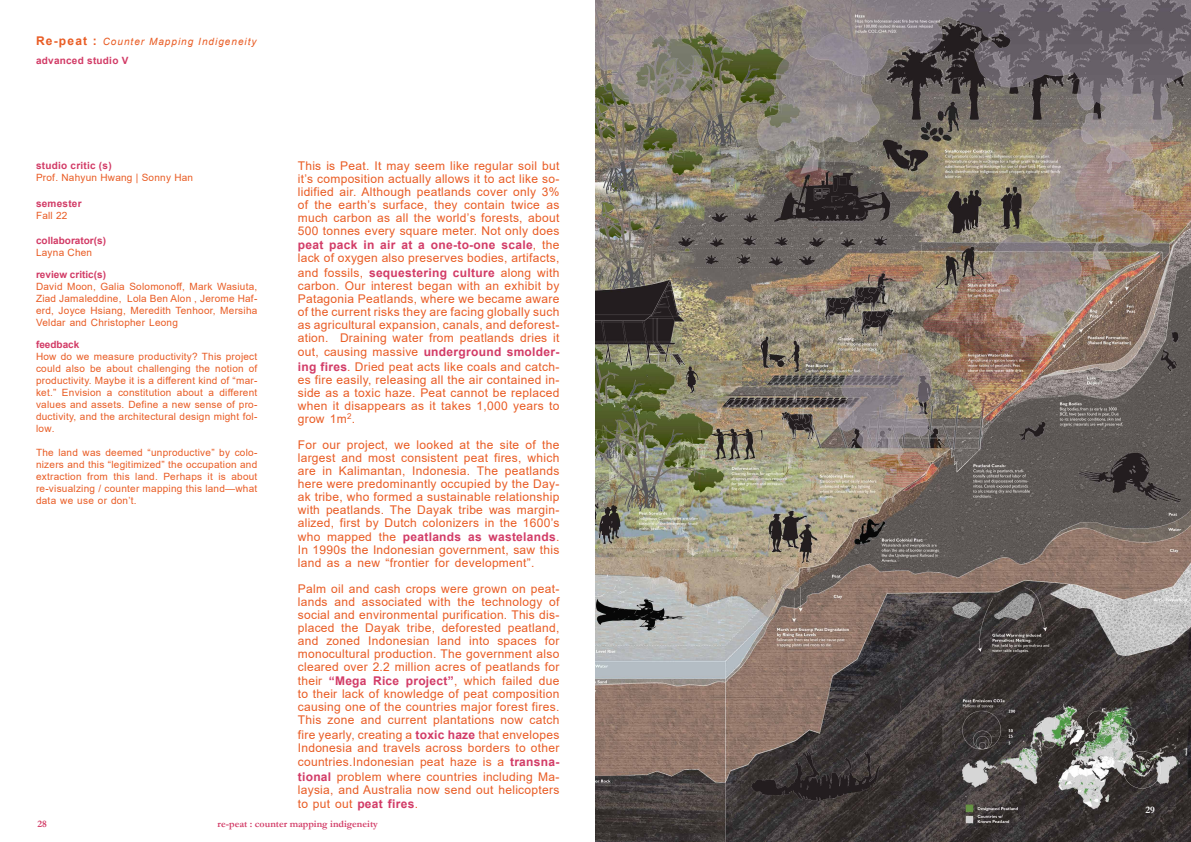
<style>
.page{position:relative;width:1191px;height:842px;background:#fff}
.page>*{position:absolute;margin:0;border:0;box-sizing:border-box;transform-origin:0 0}
.t1{font:12px/13px "Arial";letter-spacing:.025em;color:#e95c24;text-align:justify}
.t2{font:10px/12px "Arial";letter-spacing:.025em;color:#e95c24;text-align:justify}
.t3{font:700 10px "Arial";color:#d23b66}
.t4{font:700 10px "Arial";letter-spacing:.025em;color:#d23b66}
.t5{font:700 10px "Garamond";color:#d23b66}
.t6{font:italic 10px "Arial";letter-spacing:.1em;color:#e95c24}
.t7{font:700 10px "Garamond";color:#fff}
.s1{font-weight:700;font-style:normal;font-size:12px}
.s2{font-weight:700;color:#d23b66}
</style>
<div class="page">
<img style="left:595px;top:0;width:596px;height:842px">
<p class="t6" style="left:36px;top:35px;width:222px"><span class="s1">Re-peat :</span> Counter Mapping Indigeneity</p>
<p class="t4" style="left:36px;top:53px;width:94px">advanced studio V</p>
<p class="t4" style="left:36px;top:158px;width:77px">studio critic (s)</p>
<p class="t2" style="left:36px;top:171px;width:159px">Prof. Nahyun Hwang | Sonny Han</p>
<p class="t4" style="left:36px;top:196px;width:47px">semester</p>
<p class="t2" style="left:36px;top:209px;width:33px">Fall 22</p>
<p class="t3" style="left:36px;top:234px;width:72px">collaborator(s)</p>
<p class="t2" style="left:36px;top:247px;width:58px">Layna Chen</p>
<p class="t3" style="left:36px;top:268px;width:72px">review critic(s)</p>
<p class="t2" style="left:36px;top:281px;width:223px">David Moon, Galia Solomonoff, Mark Wasiuta, Ziad Jamaleddine, Lola Ben Alon , Jerome Haf&shy;erd, Joyce Hsiang, Meredith Tenhoor, Mersiha Veldar and Christopher Leong</p>
<p class="t3" style="left:36px;top:338px;width:45px">feedback</p>
<p class="t2" style="left:36px;top:351px;width:223px">How do we measure productivity? This project could also be about challenging the notion of productivity. Maybe it is a different kind of “mar&shy;ket.” Envision a constitution about a different values and assets. Define a new sense of pro&shy;ductivity, and the architectural design might fol&shy;low.</p>
<p class="t2" style="left:36px;top:447px;width:223px">The land was deemed “unproductive” by colo&shy;nizers and this “legitimized” the occupation and extraction from this land. Perhaps it is about re-visualzing / counter mapping this land—what data we use or don’t.</p>
<p class="t1" style="left:298px;top:159px;width:263px">This is Peat. It may seem like regular soil but it’s composition actually allows it to act like so&shy;lidified air. Although peatlands cover only 3% of the earth’s surface, they contain twice as much carbon as all the world’s forests, about 500 tonnes every square meter. Not only does</p>
<p class="t1" style="left:298px;top:239px;width:263px"><span class="s2">peat pack in air at a one-to-one scale</span>, the lack of oxygen also preserves bodies, artifacts,</p>
<p class="t1" style="left:298px;top:266px;width:263px">and fossils, <span class="s2">sequestering culture</span> along with carbon. Our interest began with an exhibit by Patagonia Peatlands, where we became aware of the current risks they are facing globally such as agricultural expansion, canals, and deforest&shy;ation. Draining water from peatlands dries it</p>
<p class="t1" style="left:298px;top:345px;width:263px;line-height:14.4px">out, causing massive <span class="s2">underground smolder&shy;ing fires</span>. Dried peat acts like coals and catch-</p>
<p class="t1" style="left:298px;top:373px;width:263px">es fire easily, releasing all the air contained in&shy;side as a toxic haze. Peat cannot be replaced when it disappears as it takes 1,000 years to grow 1m<sup>2</sup>.</p>
<p class="t1" style="left:298px;top:438px;width:263px">For our project, we looked at the site of the largest and most consistent peat fires, which are in Kalimantan, Indonesia. The peatlands here were predominantly occupied by the Day&shy;ak tribe, who formed a sustainable relationship with peatlands. The Dayak tribe was margin&shy;alized, first by Dutch colonizers in the 1600’s</p>
<p class="t1" style="left:298px;top:530px;width:263px">who mapped the <span class="s2">peatlands as wastelands</span>.<br>In 1990s the Indonesian government, saw this land as a new “frontier for development”.</p>
<p class="t1" style="left:298px;top:582px;width:263px">Palm oil and cash crops were grown on peat&shy;lands and associated with the technology of social and environmental purification. This dis&shy;placed the Dayak tribe, deforested peatland, and zoned Indonesian land into spaces for monocultural production. The government also cleared over 2.2 million acres of peatlands for</p>
<p class="t1" style="left:298px;top:675px;width:263px">their <span class="s2">“Mega Rice project”</span>, which failed due to their lack of knowledge of peat composition causing one of the countries major forest fires.<br>This zone and current plantations now catch</p>
<p class="t1" style="left:298px;top:728px;width:263px">fire yearly, creating a <span class="s2">toxic haze</span> that envelopes<br>Indonesia and travels across borders to other</p>
<p class="t1" style="left:298px;top:755px;width:263px;line-height:14.4px">countries.Indonesian peat haze is a <span class="s2">transna&shy;tional</span> problem where countries including Ma-</p>
<p class="t1" style="left:298px;top:782px;width:263px;line-height:14.4px">laysia, and Australia now send out helicopters to put out <span class="s2">peat fires</span>.</p>
<p class="t5" style="left:38px;top:817px;width:11px">28</p>
<p class="t5" style="left:218px;top:817px;width:162px">re-peat : counter mapping indigeneity</p>
<p class="t7" style="left:1145px;top:802px;width:11px">29</p>
</div>
